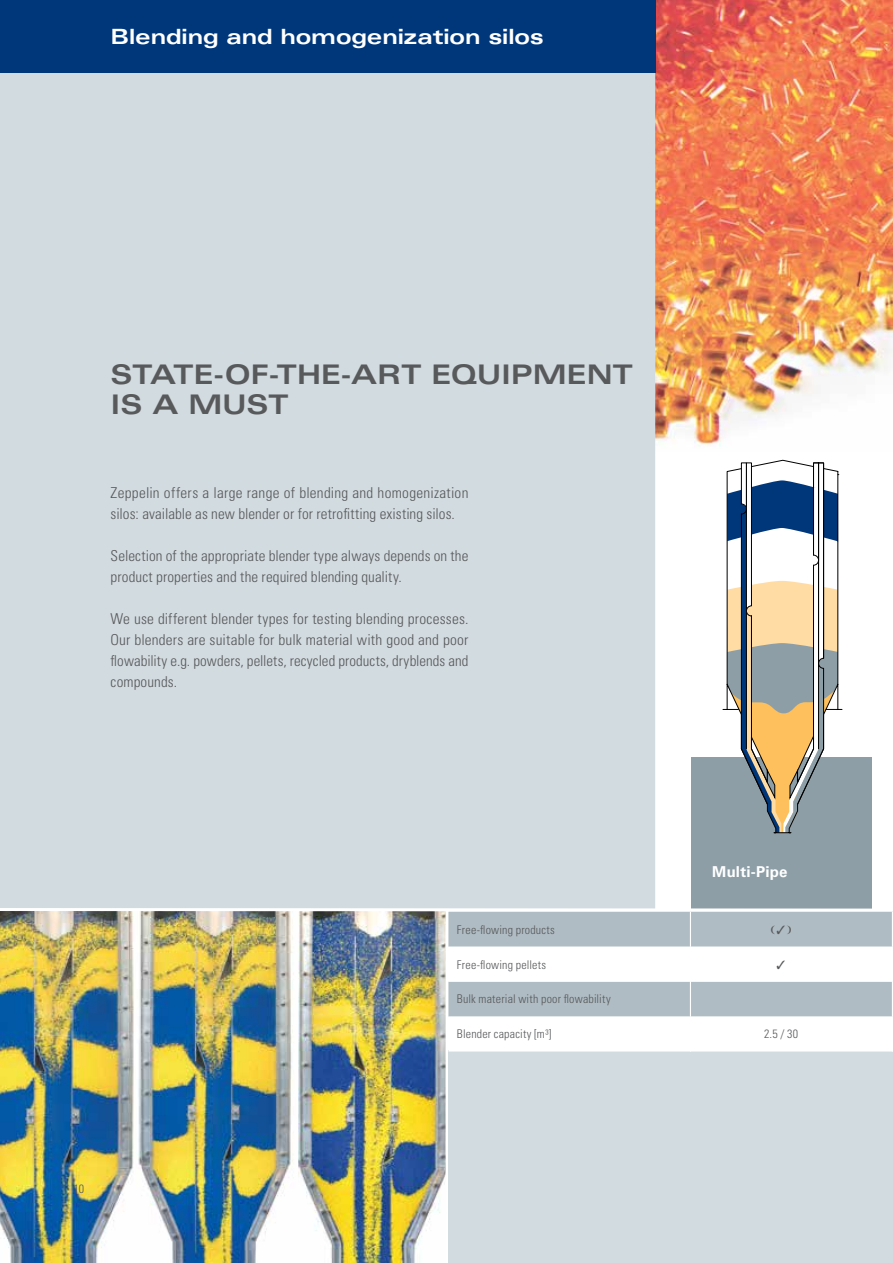
<style>
.page{position:relative;width:893px;height:1263px;background:#fff}
.page>*{position:absolute;margin:0;border:0;box-sizing:border-box;transform-origin:0 0}
.t1{font:700 expanded 27px/30px "Univers LT Std";color:#58595b}
.t2{font:700 expanded 21px "Univers LT Std";letter-spacing:-.005em;color:#fff}
.t3{font:300 condensed 15px/21px "Univers LT Std";letter-spacing:.01em;color:#58595b}
.t4{font:700 15px "Univers LT Std";letter-spacing:.015em;color:#fff}
.t5{font:300 condensed 12px "Univers LT Std";letter-spacing:.02em;color:#58595b}
</style>
<div class="page">
<img style="left:0;top:914px;width:449px;height:349px">
<div style="left:691px;top:758px;width:181px;height:151px;background:#8e9ea7"></div>
<svg style="left:723px;top:459px;width:119px;height:374px"></svg>
<div style="left:449px;top:1050px;width:444px;height:213px;background:#d2dbe0"></div>
<img style="left:655px;top:0;width:238px;height:447px">
<div style="left:0;top:0;width:655px;height:910px;background:#d2dbe0"></div>
<svg style="left:0;top:908px;width:893px;height:6px"></svg>
<div style="left:0;top:0;width:655px;height:73px;background:#00377b"></div>
<div style="left:448px;top:912px;width:444px;height:35px;background:#afbcc3"></div>
<svg style="left:448px;top:947px;width:444px;height:104px"></svg>
<hr style="left:690px;top:912px;width:1px;height:35px;background:#fff">
<hr style="left:892px;top:912px;width:1px;height:35px;background:#fff">
<hr style="left:690px;top:947px;width:1px;height:35px;background:#fff">
<hr style="left:690px;top:982px;width:1px;height:34px;background:#fff">
<hr style="left:690px;top:1016px;width:1px;height:35px;background:#fff">
<hr style="left:892px;top:1016px;width:1px;height:35px;background:#fff">
<svg style="left:771px;top:925px;width:20px;height:10px"></svg>
<svg style="left:777px;top:960px;width:8px;height:9px"></svg>
<h2 class="t2" style="left:111px;top:25px;width:435px">Blending and homogenization silos</h2>
<h1 class="t1" style="left:111px;top:359px;width:524px">STATE-OF-THE-ART EQUIPMENT<br>IS A MUST</h1>
<p class="t3" style="left:111px;top:482px;width:359px">Zeppelin offers a large range of blending and homogenization silos: available as new blender or for retrofitting existing silos.</p>
<p class="t3" style="left:111px;top:545px;width:359px">Selection of the appropriate blender type always depends on the product properties and the required blending quality.</p>
<p class="t3" style="left:111px;top:608px;width:359px;text-align:justify">We use different blender types for testing blending processes.<br>Our blenders are suitable for bulk material with good and poor flowability e.g. powders, pellets, recycled products, dryblends and compounds.</p>
<p class="t5" style="left:74px;top:1181px;width:12px">10</p>
<p class="t4" style="left:712px;top:863px;width:77px">Multi-Pipe</p>
<p class="t5" style="left:457px;top:922px;width:99px">Free-flowing products</p>
<p class="t5" style="left:457px;top:957px;width:91px">Free-flowing pellets</p>
<p class="t5" style="left:457px;top:992px;width:155px">Bulk material with poor flowability</p>
<p class="t5" style="left:457px;top:1027px;width:96px">Blender capacity [m³]</p>
<p class="t5" style="left:764px;top:1027px;width:36px">2.5 / 30</p>
</div>
